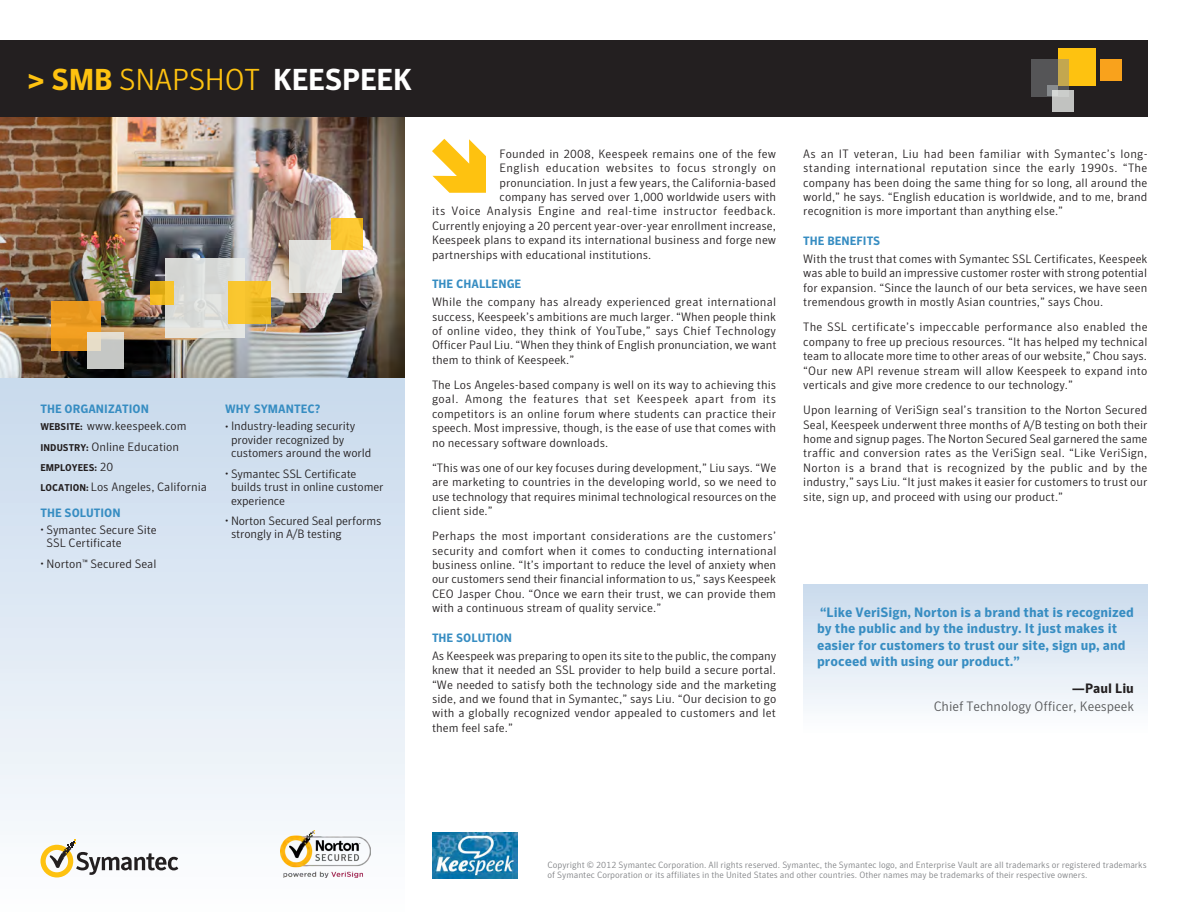
<style>
.page{position:relative;width:1188px;height:918px;background:#fff}
.page>*{position:absolute;margin:0;border:0;box-sizing:border-box;transform-origin:0 0}
.t1{font:300 30px "Symantec Sans";letter-spacing:-.01em;color:#fec210}
.t2{font:700 13.5px/16.5px "Symantec Sans";color:#378dc2}
.Quote_Title{font:300 13.5px "Symantec Sans";letter-spacing:-.005em;color:#57585a}
.Quote_Name{font:700 13.5px "Symantec Sans";color:#231f20}
.Body_Copy{font:300 12px/14.4px "Symantec Sans";letter-spacing:.005em;color:#231f20;text-align:justify}
.Body_Copy-2{font:300 12px "Symantec Sans";letter-spacing:.035em;color:#231f20}
.Profile_Copy{font:300 12px "Symantec Sans";color:#231f20}
.Body_Subtitle{font:700 12px "Symantec Sans";color:#378dc2}
.Profile_Header{font:700 12px "Symantec Sans";color:#378dc2}
.Profile_Copy-2{font:700 9.75px "Symantec Sans";color:#231f20}
.copyright{font:300 9px/9.9px "Symantec Sans";color:#808285}
.s1{font-weight:700}
.s2{font-weight:700;color:#fff}
.s3{font-weight:700;font-size:9.75px}
.s4{font-weight:300;font-size:12px}
.s5{font-size:7.5px}
.s6{font-size:9px}
</style>
<div class="page">
<div style="left:0;top:378px;width:405px;height:540px;background:linear-gradient(to bottom,#c7d9ec,#fefefe)"></div>
<img style="left:0;top:117px;width:405px;height:261px">
<svg style="left:41px;top:840px;width:137px;height:37px"></svg>
<svg style="left:432px;top:139px;width:54px;height:54px"></svg>
<div style="left:0;top:40px;width:1148px;height:77px;background:#231f20"></div>
<div style="left:1058px;top:48px;width:37px;height:38px;background:#fec210"></div>
<div style="left:1100px;top:59px;width:22px;height:21px;background:#f9a21c"></div>
<svg style="left:1031px;top:59px;width:38px;height:37px"></svg>
<svg style="left:1047px;top:86px;width:11px;height:10px"></svg>
<div style="left:1053px;top:91px;width:21px;height:21px;background:#c1c2c0"></div>
<div style="left:51px;top:301px;width:50px;height:50px;background:#ea991f"></div>
<svg style="left:88px;top:332px;width:36px;height:36px"></svg>
<div style="left:165px;top:258px;width:80px;height:79px;background:linear-gradient(to right,#d8d9d5,#e1e3e1)"></div>
<svg style="left:229px;top:281px;width:42px;height:42px;background:#f3c029"></svg>
<div style="left:289px;top:240px;width:53px;height:53px;background:#e3e2de"></div>
<div style="left:331px;top:218px;width:32px;height:32px;background:#fcc831"></div>
<svg style="left:151px;top:281px;width:23px;height:24px"></svg>
<div style="left:804px;top:584px;width:344px;height:150px;background:linear-gradient(to bottom,#c9daed,#fdfefe)"></div>
<img style="left:280px;top:830px;width:91px;height:48px">
<img style="left:432px;top:833px;width:86px;height:46px">
<p class="t1" style="left:27px;top:64px;width:386px"><span class="s1">&gt; SMB</span> SNAPSHOT <span class="s2">KEESPEEK</span></p>
<p class="Profile_Header" style="left:40px;top:403px;width:110px">THE ORGANIZATION</p>
<p class="Profile_Copy" style="left:40px;top:420px;width:148px"><span class="s3">WEBSITE:</span> www.keespeek.com</p>
<p class="Profile_Copy" style="left:40px;top:440px;width:140px"><span class="s3">INDUSTRY:</span> Online Education</p>
<p class="Profile_Copy-2" style="left:40px;top:462px;width:74px">EMPLOYEES: <span class="s4">20</span></p>
<p class="Profile_Copy" style="left:40px;top:481px;width:168px"><span class="s3">LOCATION:</span> Los Angeles, California</p>
<p class="Body_Subtitle" style="left:40px;top:506px;width:82px">THE SOLUTION</p>
<p class="Body_Copy" style="left:46px;top:523px;width:112px;line-height:13.5px;text-indent:-6px"><span class="s5">•</span> Symantec Secure Site<br>SSL Certificate</p>
<p class="Body_Copy" style="left:40px;top:556px;width:118px"><span class="s5">•</span> Norton<span class="s6">™</span> Secured Seal</p>
<p class="Body_Subtitle" style="left:225px;top:403px;width:97px">WHY SYMANTEC?</p>
<p class="Body_Copy" style="left:231px;top:420px;width:142px;line-height:13.5px;text-align:left;text-indent:-6px"><span class="s5">•</span> Industry-leading security provider recognized by customers around the world</p>
<p class="Body_Copy" style="left:231px;top:467px;width:154px;line-height:13.5px;text-align:left;text-indent:-6px"><span class="s5">•</span> Symantec SSL Certificate builds trust in online customer experience</p>
<p class="Body_Copy" style="left:231px;top:514px;width:152px;line-height:13.5px;text-indent:-6px"><span class="s5">•</span> Norton Secured Seal performs strongly in A/B testing</p>
<p class="Body_Copy" style="left:500px;top:146px;width:278px">Founded in 2008, Keespeek remains one of the few</p>
<p class="Body_Copy-2" style="left:500px;top:162px;width:278px">English education websites to focus strongly on</p>
<p class="Body_Copy" style="left:500px;top:175px;width:278px">pronunciation. In just a few years, the California-based</p>
<p class="Body_Copy" style="left:500px;top:190px;width:278px">company has served over 1,000 worldwide users with</p>
<p class="Body_Copy-2" style="left:432px;top:205px;width:346px">its Voice Analysis Engine and real-time instructor feedback.</p>
<p class="Body_Copy" style="left:432px;top:218px;width:346px">Currently enjoying a 20 percent year-over-year enrollment increase,</p>
<p class="Body_Copy" style="left:432px;top:233px;width:346px">Keespeek plans to expand its international business and forge new</p>
<p class="Body_Copy" style="left:432px;top:247px;width:221px">partnerships with educational institutions.</p>
<p class="Body_Subtitle" style="left:432px;top:278px;width:91px">THE CHALLENGE</p>
<p class="Body_Copy" style="left:432px;top:295px;width:346px">While the company has already experienced great international success, Keespeek’s ambitions are much larger. “When people think of online video, they think of YouTube,” says Chief Technology Officer Paul Liu. “When they think of English pronunciation, we want them to think of Keespeek.”</p>
<p class="Body_Copy" style="left:432px;top:378px;width:346px">The Los Angeles-based company is well on its way to achieving this goal. Among the features that set Keespeek apart from its competitors is an online forum where students can practice their speech. Most impressive, though, is the ease of use that comes with no necessary software downloads.</p>
<p class="Body_Copy" style="left:432px;top:460px;width:346px">“This was one of our key focuses during development,” Liu says. “We are marketing to countries in the developing world, so we need to use technology that requires minimal technological resources on the client side.”</p>
<p class="Body_Copy" style="left:432px;top:529px;width:346px">Perhaps the most important considerations are the customers’ security and comfort when it comes to conducting international business online. “It’s important to reduce the level of anxiety when our customers send their financial information to us,” says Keespeek CEO Jasper Chou. “Once we earn their trust, we can provide them with a continuous stream of quality service.”</p>
<p class="Body_Subtitle" style="left:432px;top:631px;width:82px">THE SOLUTION</p>
<p class="Body_Copy" style="left:432px;top:648px;width:346px">As Keespeek was preparing to open its site to the public, the company knew that it needed an SSL provider to help build a secure portal. “We needed to satisfy both the technology side and the marketing side, and we found that in Symantec,” says Liu. “Our decision to go with a globally recognized vendor appealed to customers and let them feel safe.”</p>
<p class="Body_Copy" style="left:803px;top:146px;width:346px">As an IT veteran, Liu had been familiar with Symantec’s long&shy;standing international reputation since the early 1990s. “The company has been doing the same thing for so long, all around the world,” he says. “English education is worldwide, and to me, brand recognition is more important than anything else.”</p>
<p class="Body_Subtitle" style="left:803px;top:234px;width:79px">THE BENEFITS</p>
<p class="Body_Copy" style="left:803px;top:252px;width:346px">With the trust that comes with Symantec SSL Certificates, Keespeek was able to build an impressive customer roster with strong potential for expansion. “Since the launch of our beta services, we have seen tremendous growth in mostly Asian countries,” says Chou.</p>
<p class="Body_Copy" style="left:803px;top:320px;width:346px">The SSL certificate’s impeccable performance also enabled the company to free up precious resources. “It has helped my technical team to allocate more time to other areas of our website,” Chou says. “Our new API revenue stream will allow Keespeek to expand into verticals and give more credence to our technology.”</p>
<p class="Body_Copy" style="left:803px;top:403px;width:346px">Upon learning of VeriSign seal’s transition to the Norton Secured Seal, Keespeek underwent three months of A/B testing on both their home and signup pages. The Norton Secured Seal garnered the same traffic and conversion rates as the VeriSign seal. “Like VeriSign, Norton is a brand that is recognized by the public and by the industry,” says Liu. “It just makes it easier for customers to trust our site, sign up, and proceed with using our product.”</p>
<p class="t2" style="left:817px;top:604px;width:318px">“Like VeriSign, Norton is a brand that is recognized by the public and by the industry. It just makes it easier for customers to trust our site, sign up, and proceed with using our product.”</p>
<p class="Quote_Name" style="left:1072px;top:681px;width:64px">—Paul Liu</p>
<p class="Quote_Title" style="left:934px;top:699px;width:202px">Chief Technology Officer, Keespeek</p>
<p class="copyright" style="left:548px;top:860px;width:601px">Copyright © 2012 Symantec Corporation. All rights reserved. Symantec, the Symantec logo, and Enterprise Vault are all trademarks or registered trademarks of Symantec Corporation or its affiliates in the United States and other countries. Other names may be trademarks of their respective owners.</p>
</div>
